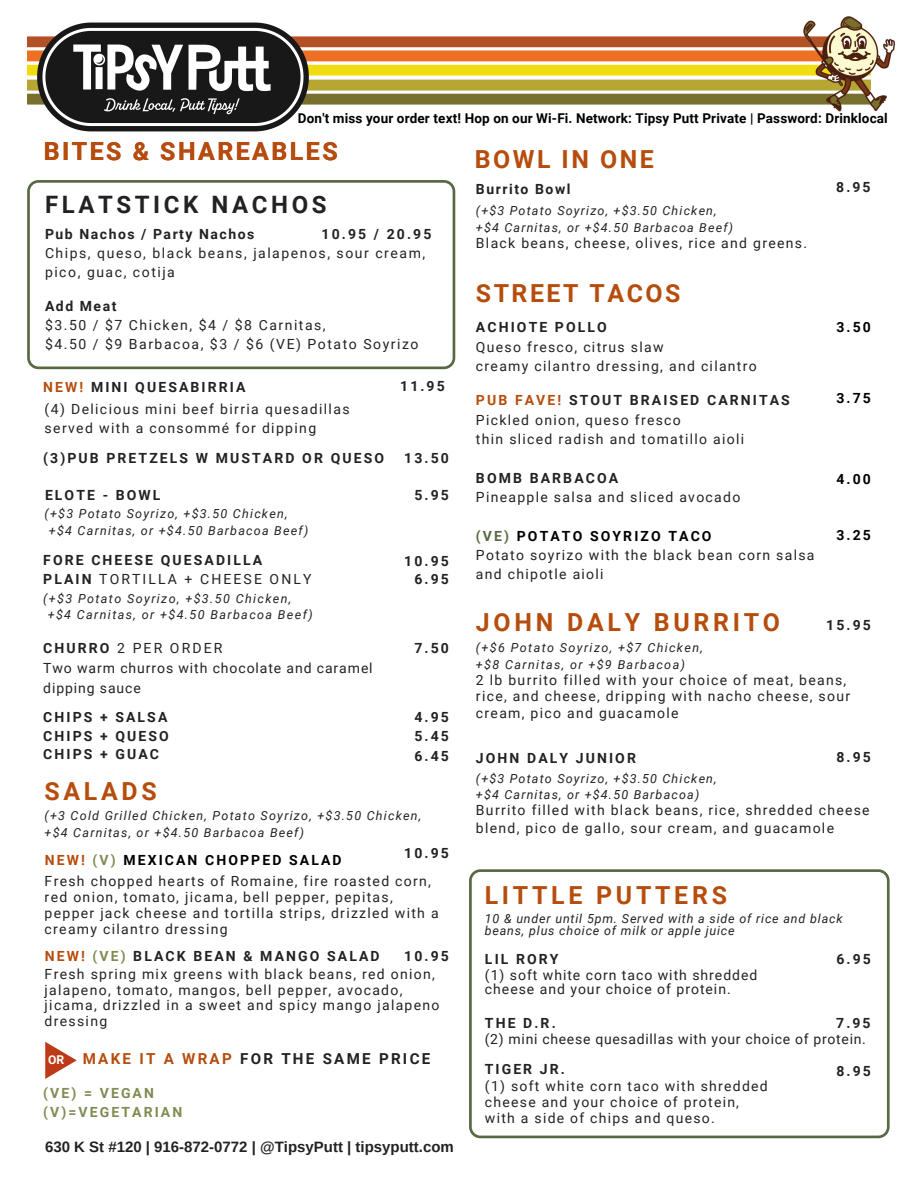
<style>
.page{position:relative;width:918px;height:1188px;background:#fff}
.page>*{position:absolute;margin:0;border:0;box-sizing:border-box;transform-origin:0 0}
.t1{font:700 24.9px "Roboto";letter-spacing:.15em;color:#b64d0c}
.t2{font:700 24.9px "Roboto";letter-spacing:.1em;color:#b64d0c}
.t3{font:700 24.9px "Roboto";letter-spacing:.1em;color:#bc3a18}
.t4{font:700 24px "Roboto";letter-spacing:.15em;color:#222}
.t5{font:700 15.15px "Roboto";letter-spacing:.15em;color:#222}
.t6{font:700 15px "Arimo";color:#222}
.t7{font:13.95px/15.8px "Roboto";letter-spacing:.095em;color:#222}
.t8{font:700 13.95px/20.2px "Roboto";letter-spacing:.15em;color:#222}
.t9{font:13.95px/19.5px "Roboto";letter-spacing:.065em;color:#222}
.t10{font:13.95px/14.7px "Roboto";letter-spacing:.07em;color:#222}
.t11{font:13.95px "Roboto";letter-spacing:.05em;color:#222}
.t12{font:700 13.95px "Roboto";letter-spacing:.15em;color:#000}
.t13{font:700 13.95px "Roboto";letter-spacing:.11em;color:#222}
.t14{font:700 13.95px/19.2px "Roboto";letter-spacing:.15em;color:#7e8c51}
.t15{font:13.95px "Roboto";letter-spacing:.15em;color:#222}
.t16{font:700 13.95px "Roboto";letter-spacing:.15em;color:#020202}
.t17{font:700 13.5px "Roboto";letter-spacing:.01em;color:#000}
.t18{font:italic 12.45px/16.6px "Roboto";letter-spacing:.1em;color:#222}
.t19{font:italic 12.45px/12.5px "Roboto";letter-spacing:.065em;color:#222}
.s1{color:#b64d0c}
.s2{font-weight:700}
.s3{color:#7e8c51}
.s4{font-size:12.15px;color:#fff}
.s5{font-weight:700;color:#b64d0c}
.s6{color:#586842}
</style>
<div class="page">
<svg style="left:469px;top:869px;width:420px;height:269px"></svg>
<svg style="left:27px;top:180px;width:428px;height:189px"></svg>
<svg style="left:45px;top:1042px;width:32px;height:37px"></svg>
<img style="left:319px;top:36px;width:470px;height:69px">
<img style="left:27px;top:22px;width:292px;height:110px">
<img style="left:789px;top:16px;width:106px;height:96px">
<p class="t17" style="left:298px;top:111px;width:591px">Don't miss your order text! Hop on our Wi-Fi. Network: Tipsy Putt Private | Password: Drinklocal</p>
<h1 class="t3" style="left:44px;top:137px;width:295px">BITES &amp; SHAREABLES</h1>
<h2 class="t4" style="left:45px;top:191px;width:283px">FLATSTICK NACHOS</h2>
<p class="t8" style="left:322px;top:224px;width:111px">10.95 / 20.95</p>
<p class="t13" style="left:45px;top:226px;width:211px">Pub Nachos / Party Nachos</p>
<p class="t7" style="left:45px;top:244px;width:382px;line-height:19.2px">Chips, queso, black beans, jalapenos, sour cream, pico, guac, cotija</p>
<p class="t8" style="left:45px;top:296px;width:73px">Add Meat</p>
<p class="t7" style="left:45px;top:316px;width:375px;line-height:19.2px">$3.50 / $7 Chicken, $4 / $8 Carnitas,<br>$4.50 / $9 Barbacoa, $3 / $6 (VE) Potato Soyrizo</p>
<p class="t8" style="left:43px;top:377px;width:204px"><span class="s1">NEW!</span> MINI QUESABIRRIA</p>
<p class="t7" style="left:45px;top:400px;width:306px;line-height:19.2px">(4) Delicious mini beef birria quesadillas served with a consommé for dipping</p>
<p class="t8" style="left:400px;top:377px;width:46px">11.95</p>
<p class="t8" style="left:43px;top:448px;width:342px">(3)PUB PRETZELS W MUSTARD OR QUESO</p>
<p class="t8" style="left:404px;top:448px;width:46px">13.50</p>
<p class="t8" style="left:45px;top:485px;width:117px">ELOTE - BOWL</p>
<p class="t18" style="left:49px;top:505px;width:261px;text-indent:-4px">(+$3 Potato Soyrizo, +$3.50 Chicken, +$4 Carnitas, or +$4.50 Barbacoa Beef)</p>
<p class="t8" style="left:43px;top:550px;width:220px">FORE CHEESE QUESADILLA</p>
<p class="t15" style="left:43px;top:571px;width:270px"><span class="s2">PLAIN</span> TORTILLA + CHEESE ONLY</p>
<p class="t18" style="left:48px;top:590px;width:266px;text-indent:-4px">(+$3 Potato Soyrizo, +$3.50 Chicken, +$4 Carnitas, or +$4.50 Barbacoa Beef)</p>
<p class="t8" style="left:414px;top:485px;width:36px">5.95</p>
<p class="t8" style="left:404px;top:551px;width:46px">10.95</p>
<p class="t8" style="left:414px;top:569px;width:36px">6.95</p>
<p class="t9" style="left:43px;top:639px;width:331px"><span class="s2">CHURRO</span> 2 PER ORDER<br>Two warm churros with chocolate and caramel dipping sauce</p>
<p class="t8" style="left:414px;top:639px;width:36px">7.50</p>
<p class="t8" style="left:43px;top:707px;width:126px">CHIPS + SALSA</p>
<p class="t8" style="left:414px;top:707px;width:36px">4.95</p>
<p class="t8" style="left:43px;top:744px;width:117px">CHIPS + GUAC</p>
<p class="t8" style="left:43px;top:726px;width:127px">CHIPS + QUESO</p>
<p class="t8" style="left:414px;top:726px;width:36px">5.45<br>6.45</p>
<h1 class="t1" style="left:44px;top:777px;width:114px">SALADS</h1>
<p class="t18" style="left:45px;top:808px;width:378px">(+3 Cold Grilled Chicken, Potato Soyrizo, +$3.50 Chicken, +$4 Carnitas, or +$4.50 Barbacoa Beef)</p>
<p class="t12" style="left:45px;top:852px;width:298px"><span class="s1">NEW!</span> <span class="s3">(V)</span> MEXICAN CHOPPED SALAD</p>
<p class="t8" style="left:404px;top:843px;width:46px">10.95</p>
<p class="t7" style="left:45px;top:874px;width:396px">Fresh chopped hearts of Romaine, fire roasted corn, red onion, tomato, jicama, bell pepper, pepitas, pepper jack cheese and tortilla strips, drizzled with a creamy cilantro dressing</p>
<p class="t8" style="left:45px;top:947px;width:336px"><span class="s1">NEW!</span> <span class="s3">(VE)</span> BLACK BEAN &amp; MANGO SALAD</p>
<p class="t8" style="left:404px;top:947px;width:46px">10.95</p>
<p class="t7" style="left:45px;top:966px;width:396px">Fresh spring mix greens with black beans, red onion, jalapeno, tomato, mangos, bell pepper, avocado, jicama, drizzled in a sweet and spicy mango jalapeno dressing</p>
<p class="t5" style="left:48px;top:1050px;width:384px"><span class="s4">OR</span> <span class="s1">MAKE IT A WRAP</span> FOR THE SAME PRICE</p>
<p class="t14" style="left:43px;top:1083px;width:141px">(VE) = VEGAN (V)=VEGETARIAN</p>
<p class="t6" style="left:45px;top:1138px;width:410px">630 K St #120 | 916-872-0772 | @TipsyPutt | tipsyputt.com</p>
<h1 class="t2" style="left:475px;top:145px;width:181px">BOWL IN ONE</h1>
<p class="t13" style="left:476px;top:181px;width:96px">Burrito Bowl</p>
<p class="t18" style="left:476px;top:202px;width:259px">(+$3 Potato Soyrizo, +$3.50 Chicken, +$4 Carnitas, or +$4.50 Barbacoa Beef)</p>
<p class="t7" style="left:476px;top:236px;width:333px">Black beans, cheese, olives, rice and greens.</p>
<h1 class="t2" style="left:476px;top:279px;width:206px">STREET TACOS</h1>
<p class="t8" style="left:476px;top:317px;width:132px">ACHIOTE POLLO</p>
<p class="t7" style="left:476px;top:337px;width:282px;line-height:19.2px">Queso fresco, citrus slaw<br>creamy cilantro dressing, and cilantro</p>
<p class="t8" style="left:836px;top:177px;width:36px">8.95</p>
<p class="t16" style="left:836px;top:319px;width:36px">3.50</p>
<p class="t7" style="left:476px;top:391px;width:315px;line-height:19.4px"><span class="s5">PUB FAVE!</span> <span class="s2">STOUT BRAISED CARNITAS<br></span>Pickled onion, queso fresco<br>thin sliced radish and tomatillo aioli</p>
<p class="t16" style="left:836px;top:390px;width:36px">3.75</p>
<p class="t8" style="left:476px;top:468px;width:144px">BOMB BARBACOA</p>
<p class="t16" style="left:836px;top:471px;width:36px">4.00</p>
<p class="t7" style="left:476px;top:490px;width:266px">Pineapple salsa and sliced avocado</p>
<p class="t12" style="left:476px;top:528px;width:237px"><span class="s6">(VE)</span> POTATO SOYRIZO TACO</p>
<p class="t7" style="left:476px;top:546px;width:340px;line-height:19.2px">Potato soyrizo with the black bean corn salsa and chipotle aioli</p>
<h1 class="t1" style="left:476px;top:608px;width:306px">JOHN DALY BURRITO</h1>
<p class="t16" style="left:836px;top:527px;width:36px">3.25</p>
<p class="t8" style="left:826px;top:615px;width:46px">15.95</p>
<p class="t18" style="left:476px;top:640px;width:229px">(+$6 Potato Soyrizo, +$7 Chicken, +$8 Carnitas, or +$9 Barbacoa)</p>
<p class="t7" style="left:476px;top:672px;width:376px;line-height:16.6px">2 lb burrito filled with your choice of meat, beans, rice, and cheese, dripping with nacho cheese, sour cream, pico and guacamole</p>
<p class="t8" style="left:476px;top:748px;width:162px">JOHN DALY JUNIOR</p>
<p class="t8" style="left:836px;top:748px;width:36px">8.95</p>
<p class="t18" style="left:476px;top:771px;width:242px;line-height:15.6px">(+$3 Potato Soyrizo, +$3.50 Chicken, +$4 Carnitas, or +$4.50 Barbacoa)</p>
<p class="t7" style="left:476px;top:802px;width:395px;line-height:17.7px">Burrito filled with black beans, rice, shredded cheese blend, pico de gallo, sour cream, and guacamole</p>
<h1 class="t1" style="left:485px;top:881px;width:244px">LITTLE PUTTERS</h1>
<p class="t19" style="left:485px;top:912px;width:359px">10 &amp; under until 5pm. Served with a side of rice and black beans, plus choice of milk or apple juice</p>
<p class="t8" style="left:836px;top:949px;width:36px">6.95</p>
<p class="t8" style="left:485px;top:949px;width:75px">LIL RORY</p>
<p class="t10" style="left:485px;top:968px;width:274px">(1) soft white corn taco with shredded cheese and your choice of protein.</p>
<p class="t8" style="left:836px;top:1013px;width:36px">7.95</p>
<p class="t8" style="left:836px;top:1061px;width:36px">8.95</p>
<p class="t8" style="left:485px;top:1013px;width:72px">THE D.R.</p>
<p class="t11" style="left:485px;top:1031px;width:383px">(2) mini cheese quesadillas with your choice of protein.</p>
<p class="t8" style="left:485px;top:1059px;width:82px">TIGER JR.</p>
<p class="t7" style="left:485px;top:1078px;width:284px">(1) soft white corn taco with shredded cheese and your choice of protein, with a side of chips and queso.</p>
</div>
